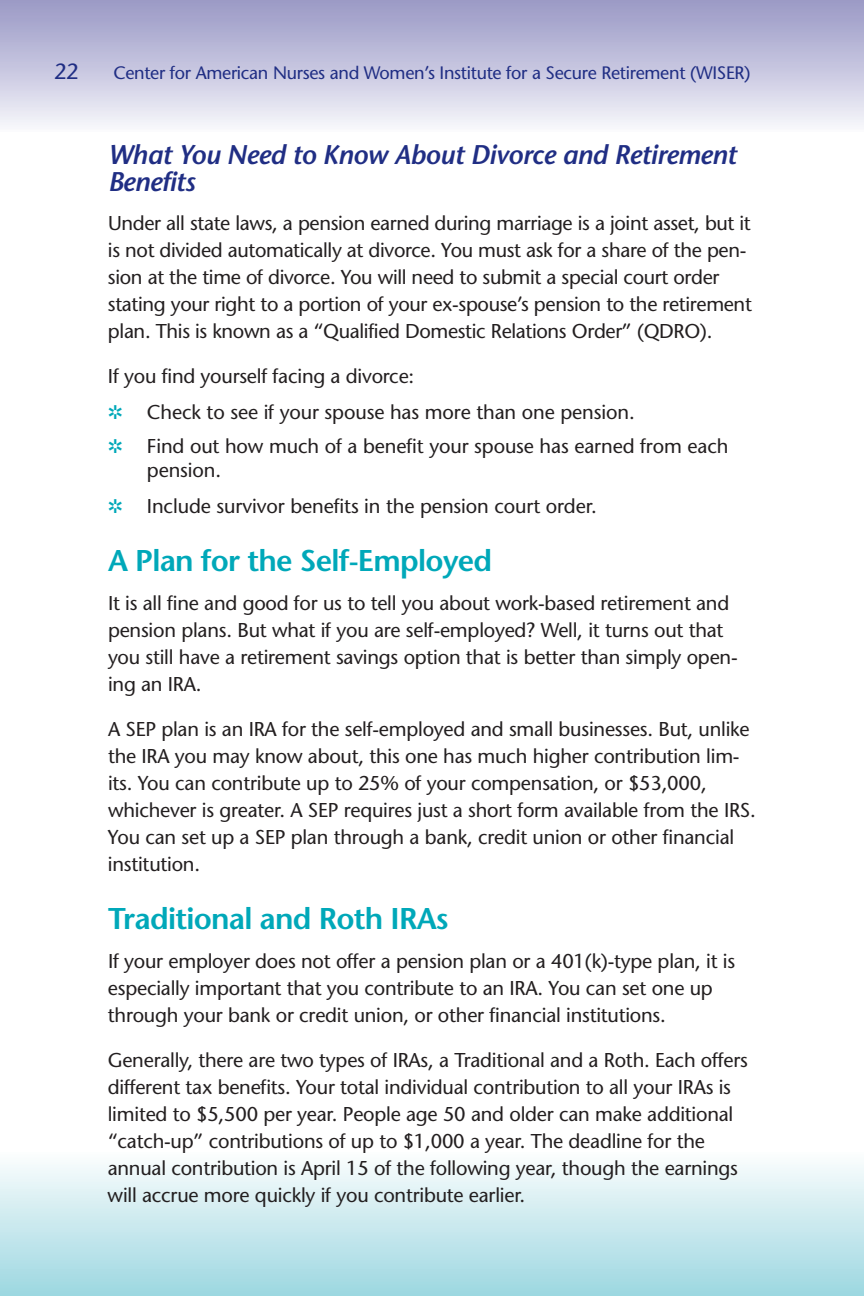
<style>
.page{position:relative;width:864px;height:1296px;background:#fff}
.page>*{position:absolute;margin:0;border:0;box-sizing:border-box;transform-origin:0 0}
.t1{font:600 30px "Stone Sans";letter-spacing:-.025em;color:#00a8b9}
.t2{font:italic 600 27px/27px "Stone Sans";letter-spacing:-.02em;color:#202e84}
.t3{font:22px "Stone Sans";color:#202e84}
.t4{font:20px/27px "Stone Sans";letter-spacing:-.01em;color:#231f20}
.t5{font:18px "Stone Sans";letter-spacing:-.015em;color:#202e84}
.s1{color:#00a8b9}
</style>
<div class="page">
<div style="left:0;top:0;width:864px;height:132px;background:linear-gradient(to bottom,#9896c4,#f6f6fb)"></div>
<div style="left:0;top:1152px;width:864px;height:144px;background:linear-gradient(to bottom,#fcfdfd,#9dd7e1)"></div>
<p class="t3" style="left:54px;top:63px;width:26px">22</p>
<p class="t5" style="left:113px;top:66px;width:639px">Center for American Nurses and Women’s Institute for a Secure Retirement (WISER)</p>
<h2 class="t2" style="left:108px;top:144px;width:630px">What You Need to Know About Divorce and Retirement<br>Benefits</h2>
<p class="t4" style="left:108px;top:211px;width:645px">Under all state laws, a pension earned during marriage is a joint asset, but it is not divided automatically at divorce. You must ask for a share of the pen&shy;sion at the time of divorce. You will need to submit a special court order stating your right to a portion of your ex-spouse’s pension to the retirement plan. This is known as a “Qualified Domestic Relations Order” (QDRO).</p>
<p class="t4" style="left:108px;top:360px;width:528px;line-height:36px">If you find yourself facing a divorce:<br><span class="s1">✲</span> Check to see if your spouse has more than one pension.</p>
<p class="t4" style="left:147px;top:436px;width:583px;line-height:24px;text-indent:-39px"><span class="s1">✲</span> Find out how much of a benefit your spouse has earned from each pension.</p>
<p class="t4" style="left:108px;top:494px;width:490px"><span class="s1">✲</span> Include survivor benefits in the pension court order.</p>
<h1 class="t1" style="left:108px;top:549px;width:386px">A Plan for the Self-Employed</h1>
<p class="t4" style="left:108px;top:591px;width:631px">It is all fine and good for us to tell you about work-based retirement and pension plans. But what if you are self-employed? Well, it turns out that you still have a retirement savings option that is better than simply open&shy;ing an IRA.</p>
<p class="t4" style="left:108px;top:717px;width:649px">A SEP plan is an IRA for the self-employed and small businesses. But, unlike the IRA you may know about, this one has much higher contribution lim&shy;its. You can contribute up to 25% of your compensation, or $53,000, whichever is greater. A SEP requires just a short form available from the IRS.<br>You can set up a SEP plan through a bank, credit union or other financial institution.</p>
<h1 class="t1" style="left:108px;top:907px;width:342px">Traditional and Roth IRAs</h1>
<p class="t4" style="left:108px;top:949px;width:629px">If your employer does not offer a pension plan or a 401(k)-type plan, it is especially important that you contribute to an IRA. You can set one up through your bank or credit union, or other financial institutions.</p>
<p class="t4" style="left:108px;top:1048px;width:642px">Generally, there are two types of IRAs, a Traditional and a Roth. Each offers different tax benefits. Your total individual contribution to all your IRAs is limited to $5,500 per year. People age 50 and older can make additional “catch-up” contributions of up to $1,000 a year. The deadline for the annual contribution is April 15 of the following year, though the earnings will accrue more quickly if you contribute earlier.</p>
</div>
